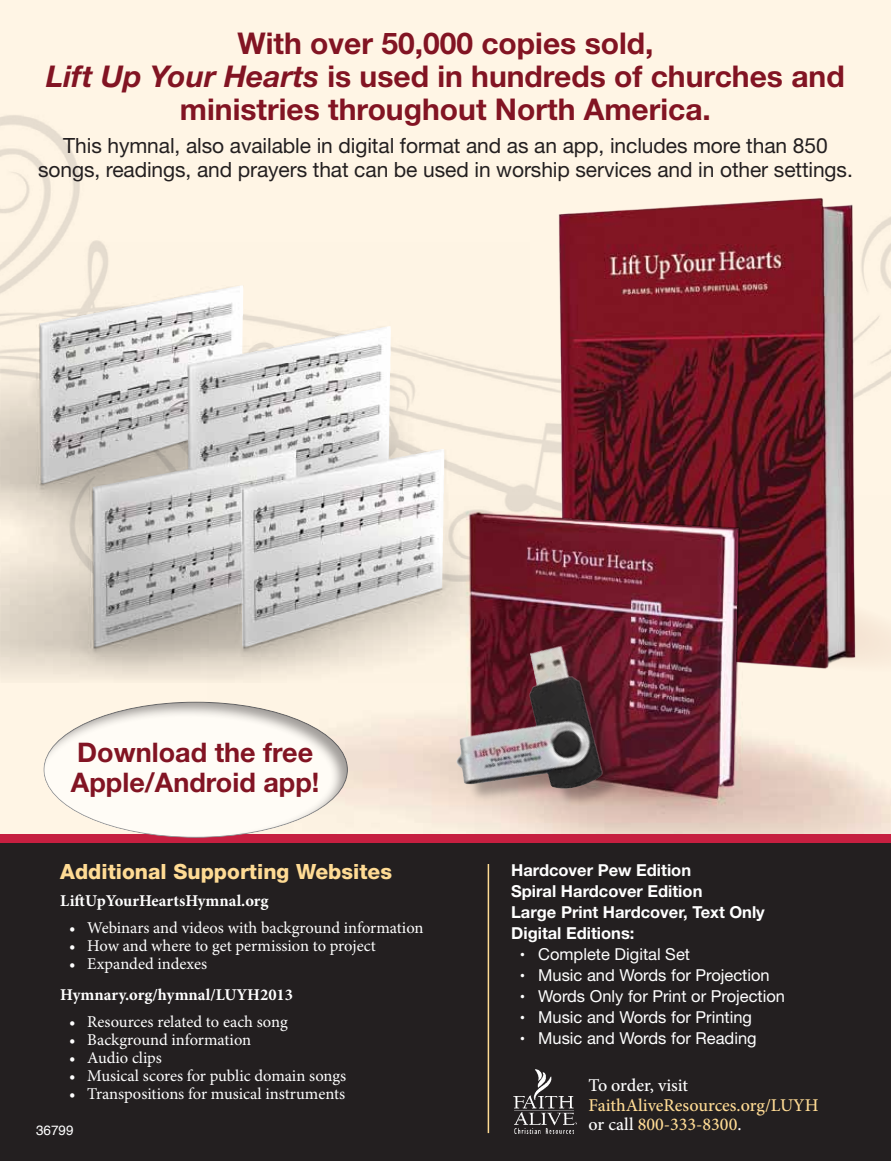
<style>
.page{position:relative;width:891px;height:1161px;background:#fff}
.page>*{position:absolute;margin:0;border:0;box-sizing:border-box;transform-origin:0 0}
.t1{font:700 30px/33px "Helvetica Neue LT Std";color:#821423;text-align:center}
.t2{font:700 27px/30px "Helvetica Neue LT Std";color:#821423}
.t3{font:21px/24px "Helvetica Neue LT Std";letter-spacing:-.005em;color:#231f20;text-align:center}
.t4{font:800 21px "Helvetica Neue LT Std";color:#ffdb94}
.t5{font:500 18px/19.5px "Minion Pro";color:#ffdb94}
.t6{font:500 18px "Minion Pro";letter-spacing:-.005em;color:#fff}
.t7{font:16.5px "Minion Pro";color:#fff}
.t8{font:16.5px "Helvetica Neue LT Std";color:#fff}
.t9{font:700 16.5px/21px "Helvetica Neue LT Std";color:#fff}
.t10{font:700 16.5px "Minion Pro";color:#fff}
.t11{font:13.5px "Helvetica";color:#fff}
.s1{font-style:italic}
.s2{font-family:"Minion"}
.s3{color:#fff}
</style>
<div class="page">
<div style="left:0;top:0;width:891px;height:846px;background:#fff5e5"></div>
<img style="left:0;top:115px;width:535px;height:381px">
<img style="left:535px;top:198px;width:356px;height:298px">
<img style="left:349px;top:496px;width:542px;height:338px">
<img style="left:530px;top:513px;width:209px;height:284px">
<img style="left:0;top:242px;width:530px;height:440px">
<img style="left:40px;top:287px;width:196px;height:360px">
<div style="left:462px;top:649px;width:162px;height:158px;background:#231f20;opacity:.3"></div>
<img style="left:530px;top:646px;width:29px;height:37px">
<div style="left:0;top:837px;width:891px;height:324px;background:#231f20"></div>
<div style="left:0;top:834px;width:891px;height:8px;background:#c61f40"></div>
<img style="left:513px;top:1070px;width:63px;height:64px">
<hr style="left:488px;top:864px;width:1px;height:269px;background:#ffdb94">
<div style="left:41px;top:700px;width:308px;height:138px;background:#231f20;opacity:.43"></div>
<h1 class="t1" style="left:46px;top:27px;width:800px">With over 50,000 copies sold,<br><span class="s1">Lift Up Your Hearts</span> is used in hundreds of churches and ministries throughout North America.</h1>
<p class="t3" style="left:38px;top:134px;width:816px">This hymnal, also available in digital format and as an app, includes more than 850 songs, readings, and prayers that can be used in worship services and in other settings.</p>
<h2 class="t2" style="left:71px;top:736px;width:250px">Download the free<br>Apple/Android app!</h2>
<p class="t4" style="left:60px;top:859px;width:333px">Additional Supporting Websites</p>
<p class="t10" style="left:60px;top:891px;width:210px">LiftUpYourHeartsHymnal.org</p>
<p class="t7" style="left:69px;top:918px;width:356px">• Webinars and videos with background information</p>
<p class="t7" style="left:69px;top:936px;width:308px">• How and where to get permission to project</p>
<p class="t7" style="left:69px;top:954px;width:140px">• Expanded indexes</p>
<p class="t10" style="left:60px;top:985px;width:234px">Hymnary.org/hymnal/LUYH2013</p>
<p class="t7" style="left:69px;top:1012px;width:220px">• Resources related to each song</p>
<p class="t7" style="left:69px;top:1030px;width:183px">• Background information</p>
<p class="t7" style="left:69px;top:1048px;width:94px">• Audio clips</p>
<p class="t7" style="left:69px;top:1066px;width:278px">• Musical scores for public domain songs</p>
<p class="t7" style="left:69px;top:1084px;width:277px">• Transpositions for musical instruments</p>
<p class="t11" style="left:36px;top:1120px;width:39px">36799</p>
<p class="t9" style="left:511px;top:859px;width:255px">Hardcover Pew Edition<br>Spiral Hardcover Edition<br>Large Print Hardcover, Text Only<br>Digital Editions:</p>
<p class="t8" style="left:520px;top:944px;width:171px"><span class="s2">•</span> Complete Digital Set</p>
<p class="t8" style="left:520px;top:965px;width:251px"><span class="s2">•</span> Music and Words for Projection</p>
<p class="t8" style="left:520px;top:986px;width:266px"><span class="s2">•</span> Words Only for Print or Projection</p>
<p class="t8" style="left:520px;top:1007px;width:233px"><span class="s2">•</span> Music and Words for Printing</p>
<p class="t8" style="left:520px;top:1028px;width:238px"><span class="s2">•</span> Music and Words for Reading</p>
<p class="t6" style="left:589px;top:1073px;width:101px">To order, visit</p>
<p class="t5" style="left:589px;top:1095px;width:231px">FaithAliveResources.org/LUYH <span class="s3">or call</span> 800-333-8300<span class="s3">.</span></p>
</div>
